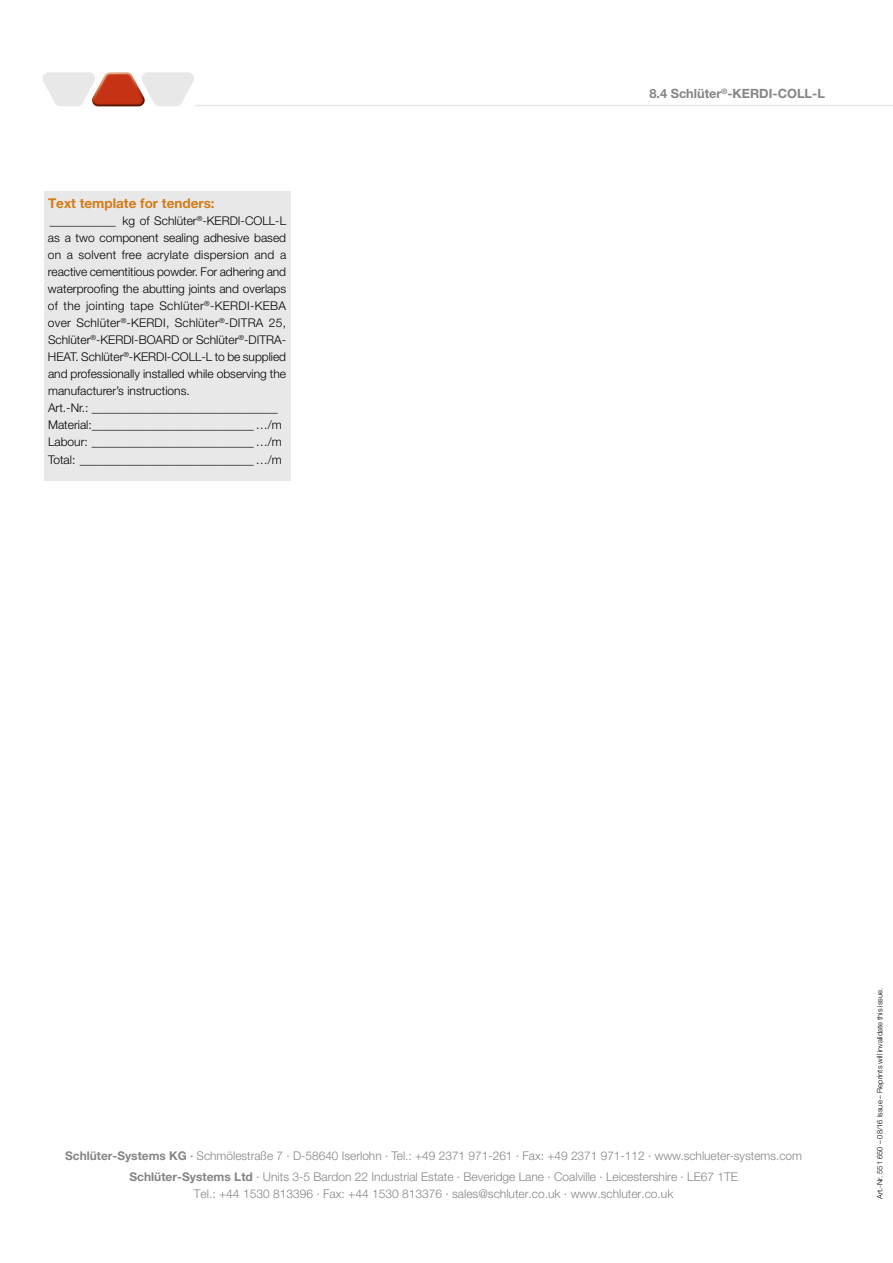
<style>
.page{position:relative;width:893px;height:1263px;background:#fff}
.page>*{position:absolute;margin:0;border:0;box-sizing:border-box;transform-origin:0 0}
.t1{font:700 13.5px "Helvetica Neue LT Pro";color:#d57b16}
.t2{font:700 12.75px "Helvetica Neue LT Pro";color:#858585}
.t3{font:300 12px/17px "Helvetica Neue LT Pro";color:#000}
.t4{font:300 12px/21.3px "Helvetica Neue LT Pro";color:#858585;text-align:center}
.t5{font:300 7.5px "Helvetica Neue LT Pro";color:#000}
.s1{font-weight:700}
.s2{font-weight:500}
</style>
<div class="page">
<hr style="left:194px;top:105px;width:699px;height:1px;background:#e8e8e8">
<svg style="left:43px;top:72px;width:151px;height:34px"></svg>
<div style="left:44px;top:191px;width:246px;height:289px;background:#e8e8e8"></div>
<p class="t1" style="left:48px;top:195px;width:168px">Text template for tenders:</p>
<p class="t3" style="left:48px;top:212px;width:240px">___________ kg of Schlüter<sup>®</sup>-KERDI-COLL-L as a two component sealing adhesive based on a solvent free acrylate dispersion and a reactive cementitious powder. For adhering and waterproofing the abutting joints and overlaps of the jointing tape Schlüter<sup>®</sup>-KERDI-KEBA over Schlüter<sup>®</sup>-KERDI, Schlüter<sup>®</sup>-DITRA 25, Schlüter<sup>®</sup>-KERDI-BOARD or Schlüter<sup>®</sup>-DITRA-HEAT. Schlüter<sup>®</sup>-KERDI-COLL-L to be supplied and professionally installed while observing the manufacturer’s instructions.<br>Art.-Nr.: _______________________________ Material:___________________________ …/m Labour: ___________________________ …/m Total: _____________________________ …/m</p>
<p class="t2" style="left:649px;top:86px;width:177px">8.4 Schlüter<sup>®</sup>-KERDI-COLL-L</p>
<p class="t4" style="left:65px;top:1144px;width:738px"><span class="s1">Schlüter-Systems KG</span> <span class="s2">·</span> Schmölestraße 7 · D-58640 Iserlohn · Tel.: +49 2371 971-261 · Fax: +49 2371 971-112 · www.schlueter-systems.com<br><span class="s1">Schlüter-Systems Ltd</span> · Units 3-5 Bardon 22 Industrial Estate · Beveridge Lane · Coalville · Leicestershire · LE67 1TE</p>
<p class="t4" style="left:194px;top:1183px;width:481px">Tel.: +44 1530 813396 · Fax: +44 1530 813376 · sales@schluter.co.uk · www.schluter.co.uk</p>
<p class="t5" style="left:875px;top:1199px;width:212px;rotate:-90deg">Art.-Nr. 551 650 – 08/16 Issue – Reprints will invalidate this issue.</p>
</div>
